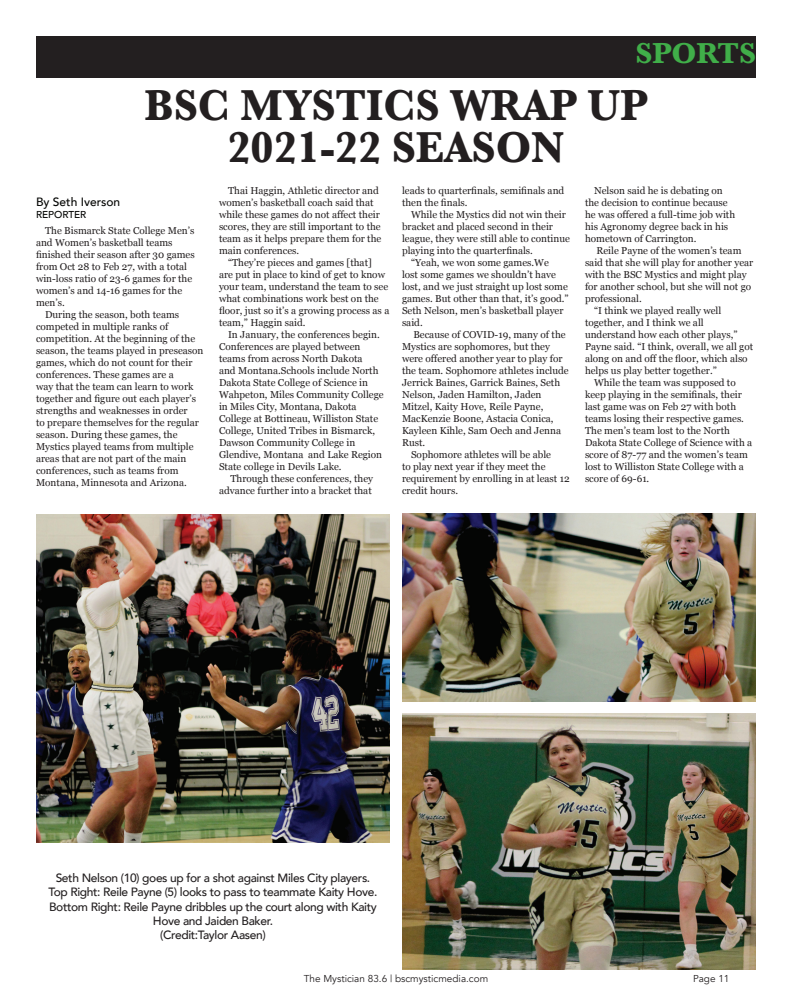
<style>
.page{position:relative;width:792px;height:1008px;background:#fff}
.page>*{position:absolute;margin:0;border:0;box-sizing:border-box;transform-origin:0 0}
.t1{font:700 45px "Baskerville";color:#231f20;scale:.95 1}
.t2{font:700 30px "Baskerville";color:#40ae49}
.t3{font:500 12px/14.4px "Avenir";letter-spacing:-.03em;color:#231f20;text-align:center}
.t4{font:500 12px "Avenir";color:#040503}
.t5{font:10px/12px "Georgia";color:#231f20}
.t6{font:10px "Avenir";color:#231f20}
.t7{font:500 10px "Avenir";color:#040503}
</style>
<div class="page">
<div style="left:36px;top:36px;width:720px;height:42px;background:#231f20"></div>
<img style="left:36px;top:515px;width:354px;height:327px">
<img style="left:402px;top:513px;width:354px;height:189px">
<img style="left:402px;top:714px;width:354px;height:256px">
<p class="t2" style="left:636px;top:32px;width:122px">SPORTS</p>
<p class="t1" style="left:144px;top:74px;width:531px">BSC MYSTICS WRAP UP</p>
<p class="t1" style="left:227px;top:116px;width:356px">2021-22 SEASON</p>
<p class="t4" style="left:36px;top:191px;width:86px">By Seth Iverson</p>
<p class="t7" style="left:36px;top:205px;width:52px">REPORTER</p>
<p class="t5" style="left:36px;top:224px;width:160px;text-indent:9px">The Bismarck State College Men’s and Women’s basketball teams finished their season after 30 games from Oct 28 to Feb 27, with a total win-loss ratio of 23-6 games for the women’s and 14-16 games for the men’s.</p>
<p class="t5" style="left:36px;top:308px;width:169px;text-indent:9px">During the season, both teams competed in multiple ranks of competition. At the beginning of the season, the teams played in preseason games, which do not count for their conferences. These games are a<br>way that the team can learn to work together and figure out each player’s strengths and weaknesses in order<br>to prepare themselves for the regular season. During these games, the Mystics played teams from multiple areas that are not part of the main conferences, such as teams from Montana, Minnesota and Arizona.</p>
<p class="t5" style="left:219px;top:184px;width:164px;text-indent:9px">Thai Haggin, Athletic director and women’s basketball coach said that while these games do not affect their scores, they are still important to the team as it helps prepare them for the main conferences.</p>
<p class="t5" style="left:219px;top:256px;width:172px;text-indent:9px">“They’re pieces and games [that]<br>are put in place to kind of get to know your team, understand the team to see what combinations work best on the floor, just so it’s a growing process as a team,” Haggin said.</p>
<p class="t5" style="left:219px;top:328px;width:166px;text-indent:9px">In January, the conferences begin.<br>Conferences are played between teams from across North Dakota<br>and Montana.Schools include North Dakota State College of Science in Wahpeton, Miles Community College in Miles City, Montana, Dakota College at Bottineau, Williston State College, United Tribes in Bismarck, Dawson Community College in Glendive, Montana and Lake Region State college in Devils Lake.</p>
<p class="t5" style="left:219px;top:472px;width:156px;text-align:right">Through these conferences, they advance further into a bracket that</p>
<p class="t5" style="left:402px;top:184px;width:164px">leads to quarterfinals, semifinals and then the finals.</p>
<p class="t5" style="left:402px;top:208px;width:170px;text-indent:9px">While the Mystics did not win their bracket and placed second in their league, they were still able to continue playing into the quarterfinals.</p>
<p class="t5" style="left:402px;top:256px;width:168px;text-indent:9px">“Yeah, we won some games.We<br>lost some games we shouldn’t have lost, and we just straight up lost some games. But other than that, it’s good.”<br>Seth Nelson, men’s basketball player said.</p>
<p class="t5" style="left:402px;top:328px;width:168px;text-indent:11px">Because of COVID-19, many of the<br>Mystics are sophomores, but they were offered another year to play for the team. Sophomore athletes include<br>Jerrick Baines, Garrick Baines, Seth<br>Nelson, Jaden Hamilton, Jaden<br>Mitzel, Kaity Hove, Reile Payne,<br>MacKenzie Boone, Astacia Conica,<br>Kayleen Kihle, Sam Oech and Jenna<br>Rust.</p>
<p class="t5" style="left:402px;top:448px;width:169px;text-indent:9px">Sophomore athletes will be able<br>to play next year if they meet the requirement by enrolling in at least 12 credit hours.</p>
<p class="t5" style="left:585px;top:184px;width:152px;text-indent:9px">Nelson said he is debating on the decision to continue because he was offered a full-time job with his Agronomy degree back in his hometown of Carrington.</p>
<p class="t5" style="left:585px;top:244px;width:170px;text-indent:11px">Reile Payne of the women’s team said that she will play for another year with the BSC Mystics and might play for another school, but she will not go professional.</p>
<p class="t5" style="left:585px;top:304px;width:170px;text-indent:9px">“I think we played really well together, and I think we all understand how each other plays,” Payne said. “I think, overall, we all got along on and off the floor, which also helps us play better together.”</p>
<p class="t5" style="left:585px;top:376px;width:169px;text-indent:9px">While the team was supposed to keep playing in the semifinals, their last game was on Feb 27 with both teams losing their respective games.<br>The men’s team lost to the North<br>Dakota State College of Science with a score of 87-77 and the women’s team lost to Williston State College with a score of 69-61.</p>
<p class="t3" style="left:56px;top:870px;width:316px">Seth Nelson (10) goes up for a shot against Miles City players.</p>
<p class="t3" style="left:48px;top:884px;width:331px">Top Right: Reile Payne (5) looks to pass to teammate Kaity Hove.</p>
<p class="t3" style="left:49px;top:898px;width:329px">Bottom Right: Reile Payne dribbles up the court along with Kaity<br>Hove and Jaiden Baker.</p>
<p class="t3" style="left:160px;top:927px;width:107px">(Credit:Taylor Aasen)</p>
<p class="t6" style="left:304px;top:973px;width:186px">The Mystician 83.6 | bscmysticmedia.com</p>
<p class="t6" style="left:693px;top:973px;width:38px">Page 11</p>
</div>
